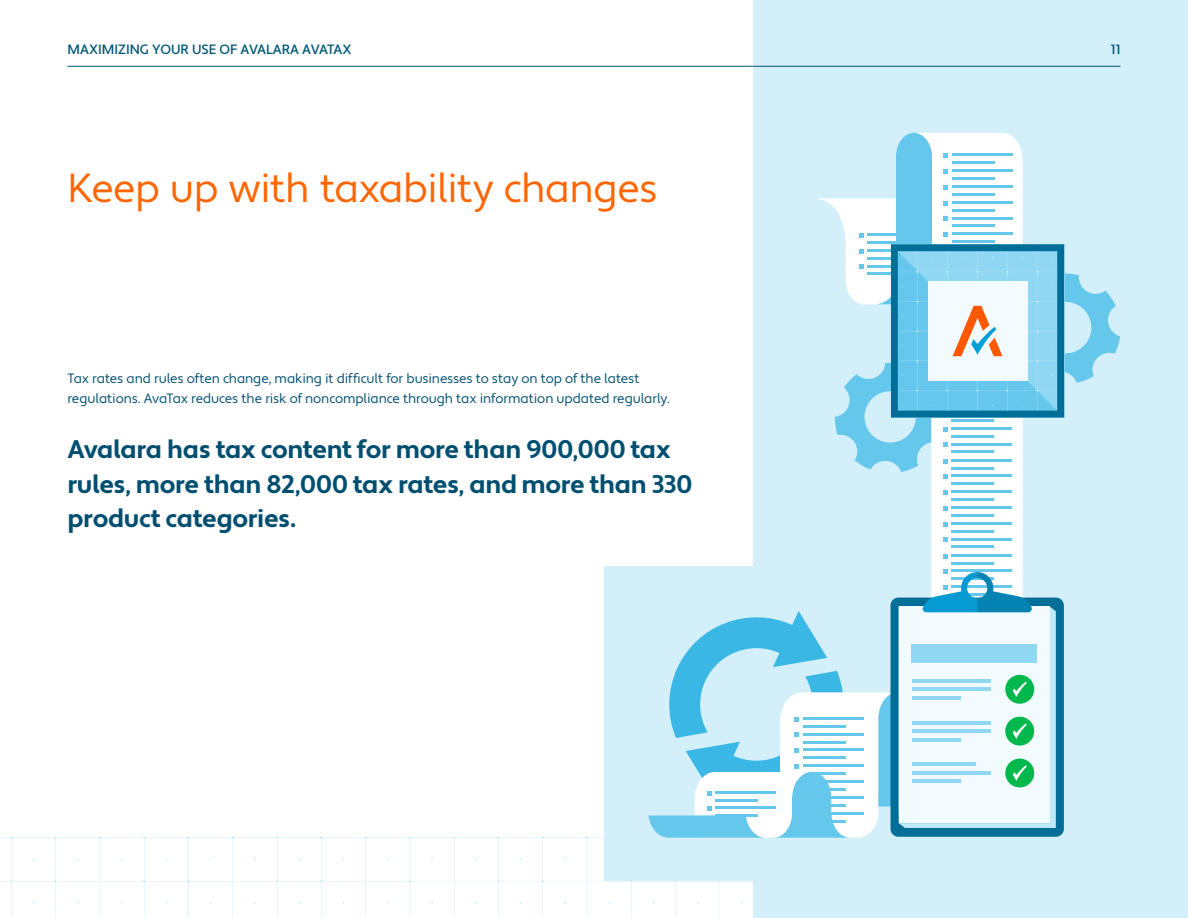
<style>
.page{position:relative;width:1188px;height:918px;background:#fff}
.page>*{position:absolute;margin:0;border:0;box-sizing:border-box;transform-origin:0 0}
.t1{font:40.5px "Apertura";letter-spacing:-.02em;color:#f60}
.t2{font:700 25.5px/34.5px "Apertura";letter-spacing:-.015em;color:#014f70}
.t3{font:13.5px/19.5px "Apertura";letter-spacing:-.01em;color:#014f70}
.t4{font:500 13.5px "Apertura";color:#005877}
</style>
<div class="page">
<svg style="left:0;top:836px;width:648px;height:82px"></svg>
<div style="left:753px;top:0;width:435px;height:918px;background:#d3f0fa"></div>
<div style="left:604px;top:566px;width:293px;height:315px;background:#d3f0fa"></div>
<svg style="left:931px;top:479px;width:92px;height:91px;background:#f4fbfd"></svg>
<hr style="left:951px;top:490px;width:61px;height:3px;background:#64c7eb">
<hr style="left:951px;top:498px;width:43px;height:3px;background:#64c7eb">
<svg style="left:943px;top:490px;width:5px;height:4px"></svg>
<hr style="left:951px;top:483px;width:43px;height:2px;background:#64c7eb">
<hr style="left:951px;top:538px;width:61px;height:2px;background:#64c7eb">
<hr style="left:951px;top:546px;width:43px;height:2px;background:#64c7eb">
<svg style="left:943px;top:538px;width:5px;height:4px"></svg>
<hr style="left:951px;top:522px;width:61px;height:3px;background:#64c7eb">
<hr style="left:951px;top:530px;width:43px;height:2px;background:#64c7eb">
<hr style="left:951px;top:554px;width:61px;height:2px;background:#64c7eb">
<hr style="left:951px;top:562px;width:43px;height:2px;background:#64c7eb">
<svg style="left:943px;top:554px;width:5px;height:4px"></svg>
<svg style="left:943px;top:522px;width:5px;height:4px"></svg>
<hr style="left:951px;top:507px;width:61px;height:2px;background:#64c7eb">
<hr style="left:951px;top:514px;width:43px;height:3px;background:#64c7eb">
<svg style="left:943px;top:506px;width:5px;height:5px"></svg>
<svg style="left:819px;top:133px;width:301px;height:346px"></svg>
<svg style="left:648px;top:570px;width:416px;height:348px"></svg>
<hr style="left:68px;top:66px;width:1053px;height:1px;background:#005877">
<p class="t4" style="left:68px;top:41px;width:286px">MAXIMIZING YOUR USE OF AVALARA AVATAX</p>
<p class="t4" style="left:1111px;top:41px;width:11px">11</p>
<h1 class="t1" style="left:68px;top:164px;width:592px">Keep up with taxability changes</h1>
<p class="t3" style="left:68px;top:369px;width:604px">Tax rates and rules often change, making it difficult for businesses to stay on top of the latest regulations. AvaTax reduces the risk of noncompliance through tax information updated regularly.</p>
<h2 class="t2" style="left:68px;top:433px;width:627px">Avalara has tax content for more than 900,000 tax rules, more than 82,000 tax rates, and more than 330 product categories.</h2>
</div>
